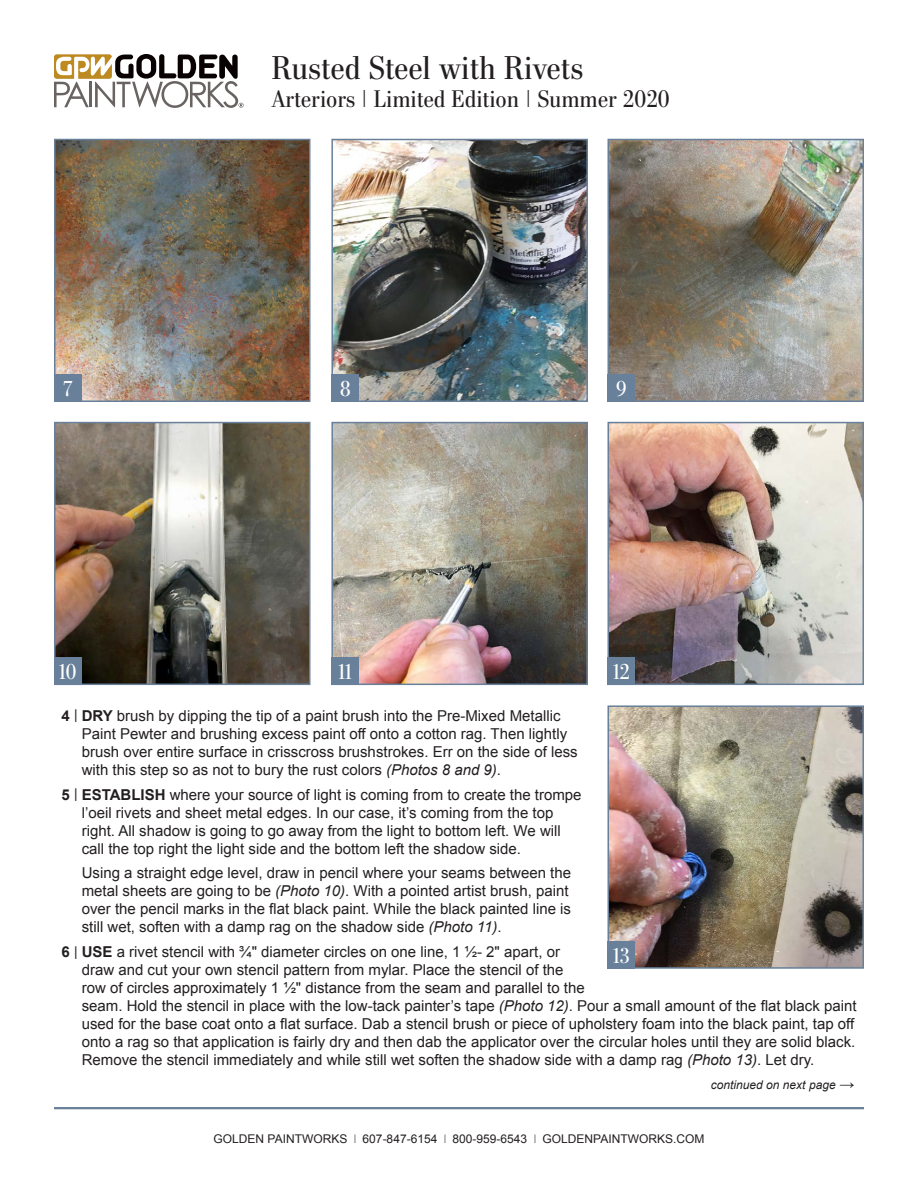
<style>
.page{position:relative;width:918px;height:1188px;background:#fff}
.page>*{position:absolute;margin:0;border:0;box-sizing:border-box;transform-origin:0 0}
.t1{font:33px "Stilson";letter-spacing:.02em;color:#231f20}
.t2{font:24px "Stilson";letter-spacing:.02em;color:#231f20}
.t3{font:21.6px "Stilson";color:#fff}
.t4{font:15px/18px "Arial";color:#231f20}
.t5{font:12px "Arial";color:#231f20}
.t6{font:italic 12px "Arial";color:#231f20}
.s1{font-weight:700}
.s2{font-size:13.5px}
.s3{font-style:italic}
.s4{font-size:15px}
.s5{font-family:"Stilson"}
</style>
<div class="page">
<img style="left:57px;top:142px;width:250px;height:257px">
<div style="left:54px;top:139px;width:256px;height:263px;border:2px solid #68809a"></div>
<img style="left:334px;top:142px;width:251px;height:257px">
<div style="left:331px;top:139px;width:257px;height:263px;border:2px solid #68809a"></div>
<img style="left:57px;top:425px;width:250px;height:257px">
<div style="left:54px;top:422px;width:256px;height:263px;border:2px solid #68809a"></div>
<img style="left:611px;top:142px;width:250px;height:257px">
<div style="left:608px;top:139px;width:256px;height:263px;border:2px solid #68809a"></div>
<img style="left:611px;top:425px;width:250px;height:257px">
<div style="left:608px;top:422px;width:256px;height:263px;border:2px solid #68809a"></div>
<svg style="left:54px;top:54px;width:190px;height:54px"></svg>
<div style="left:54px;top:374px;width:28px;height:28px;background:#68809a"></div>
<div style="left:331px;top:374px;width:28px;height:28px;background:#68809a"></div>
<div style="left:608px;top:374px;width:27px;height:28px;background:#68809a"></div>
<hr style="left:54px;top:1107px;width:810px;height:2px;background:#68809a">
<div style="left:54px;top:657px;width:28px;height:28px;background:#68809a"></div>
<div style="left:608px;top:657px;width:27px;height:28px;background:#68809a"></div>
<img style="left:334px;top:425px;width:251px;height:257px">
<div style="left:331px;top:422px;width:257px;height:263px;border:2px solid #68809a"></div>
<div style="left:331px;top:657px;width:28px;height:28px;background:#68809a"></div>
<img style="left:611px;top:708px;width:250px;height:258px">
<div style="left:608px;top:705px;width:256px;height:264px;border:2px solid #68809a"></div>
<div style="left:608px;top:941px;width:27px;height:28px;background:#68809a"></div>
<p class="t1" style="left:272px;top:48px;width:313px">Rusted Steel with Rivets</p>
<p class="t2" style="left:272px;top:85px;width:400px">Arteriors | Limited Edition | Summer 2020</p>
<p class="t3" style="left:63px;top:376px;width:11px">7</p>
<p class="t3" style="left:340px;top:376px;width:12px">8</p>
<p class="t3" style="left:616px;top:376px;width:12px">9</p>
<p class="t3" style="left:59px;top:659px;width:19px">10</p>
<p class="t3" style="left:339px;top:659px;width:15px">11</p>
<p class="t3" style="left:613px;top:659px;width:18px">12</p>
<p class="t4" style="left:82px;top:707px;width:498px;text-indent:-20px"><span class="s1">4</span> <span class="s2">|</span> <span class="s1">DRY</span> brush by dipping the tip of a paint brush into the Pre-Mixed Metallic Paint Pewter and brushing excess paint off onto a cotton rag. Then lightly brush over entire surface in crisscross brushstrokes. Err on the side of less with this step so as not to bury the rust colors <span class="s3">(Photos 8 and 9)</span>.</p>
<p class="t4" style="left:82px;top:786px;width:501px;text-indent:-20px"><span class="s1">5</span> <span class="s2">|</span> <span class="s1">ESTABLISH</span> where your source of light is coming from to create the trompe l’oeil rivets and sheet metal edges. In our case, it’s coming from the top right. All shadow is going to go away from the light to bottom left. We will call the top right the light side and the bottom left the shadow side.</p>
<p class="t4" style="left:82px;top:864px;width:491px">Using a straight edge level, draw in pencil where your seams between the metal sheets are going to be <span class="s3">(Photo 10)</span>. With a pointed artist brush, paint over the pencil marks in the flat black paint. While the black painted line is still wet, soften with a damp rag on the shadow side <span class="s3">(Photo 11)</span>.</p>
<p class="t4" style="left:82px;top:943px;width:776px;text-indent:-20px"><span class="s1">6</span> <span class="s2">|</span> <span class="s1">USE</span> a rivet stencil with ¾" diameter circles on one line, 1 ½- 2" apart, or<br>draw and cut your own stencil pattern from mylar. Place the stencil of the<br>row of circles approximately 1 ½" distance from the seam and parallel to the<br>seam. Hold the stencil in place with the low-tack painter’s tape <span class="s3">(Photo 12)</span>. Pour a small amount of the flat black paint used for the base coat onto a flat surface. Dab a stencil brush or piece of upholstery foam into the black paint, tap off onto a rag so that application is fairly dry and then dab the applicator over the circular holes until they are solid black.<br>Remove the stencil immediately and while still wet soften the shadow side with a damp rag <span class="s3">(Photo 13)</span>. Let dry.</p>
<p class="t3" style="left:613px;top:943px;width:18px">13</p>
<p class="t6" style="left:711px;top:1077px;width:145px">continued on next page <span class="s4">→</span></p>
<p class="t5" style="left:214px;top:1131px;width:492px">GOLDEN PAINTWORKS <span class="s5">|</span> 607-847-6154 <span class="s5">|</span> 800-959-6543 <span class="s5">|</span> GOLDENPAINTWORKS.COM</p>
</div>
